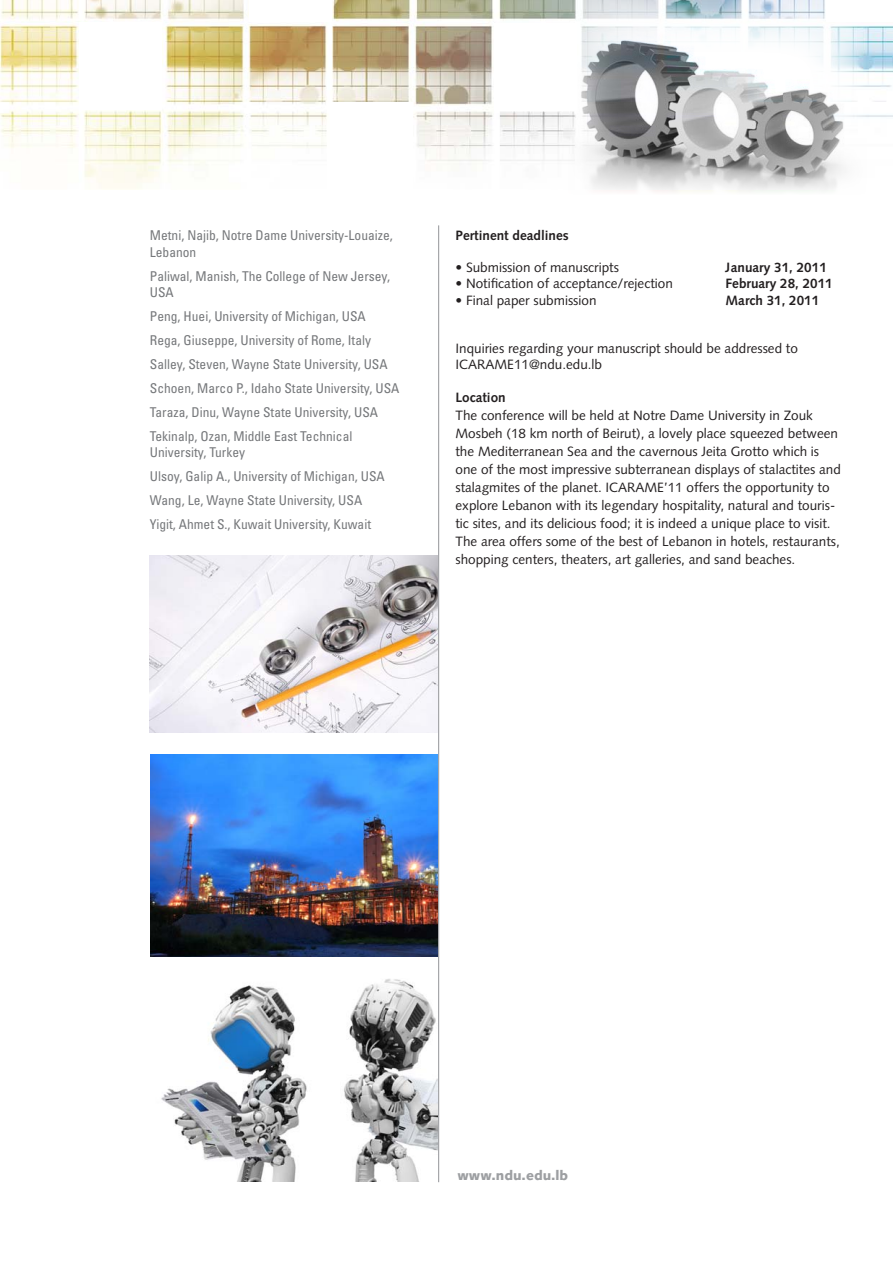
<style>
.page{position:relative;width:893px;height:1263px;background:#fff}
.page>*{position:absolute;margin:0;border:0;box-sizing:border-box;transform-origin:0 0}
.t1{font:13.5px/18px "Syntax";color:#231f20}
.t2{font:condensed 13.5px/16.2px "Univers";color:#76787b}
.t3{font:700 13.5px "Syntax";color:#231f20}
.t4{font:900 13.5px "Syntax";color:#9d9fa2}
</style>
<div class="page">
<img style="left:0;top:0;width:893px;height:189px">
<img style="left:568px;top:0;width:298px;height:192px">
<hr style="left:438px;top:225px;width:1px;height:957px;background:#939598">
<img style="left:150px;top:555px;width:287px;height:178px">
<img style="left:161px;top:979px;width:276px;height:202px">
<img style="left:150px;top:754px;width:287px;height:203px">
<div style="left:79px;top:22px;width:83px;height:88px;background:#fff"></div>
<div style="left:249px;top:0;width:83px;height:22px;background:#fff"></div>
<div style="left:330px;top:102px;width:82px;height:88px;background:#fff"></div>
<div style="left:494px;top:23px;width:83px;height:88px;background:#fff"></div>
<div style="left:826px;top:0;width:67px;height:21px;background:#fff"></div>
<p class="t2" style="left:150px;top:227px;width:244px">Metni, Najib, Notre Dame University-Louaize,<br>Lebanon</p>
<p class="t2" style="left:150px;top:267px;width:242px">Paliwal, Manish, The College of New Jersey,<br>USA</p>
<p class="t2" style="left:150px;top:308px;width:217px">Peng, Huei, University of Michigan, USA</p>
<p class="t2" style="left:150px;top:332px;width:223px">Rega, Giuseppe, University of Rome, Italy</p>
<p class="t2" style="left:150px;top:356px;width:239px">Salley, Steven, Wayne State University, USA</p>
<p class="t2" style="left:150px;top:380px;width:251px">Schoen, Marco P., Idaho State University, USA</p>
<p class="t2" style="left:150px;top:404px;width:230px">Taraza, Dinu, Wayne State University, USA</p>
<p class="t2" style="left:150px;top:428px;width:204px">Tekinalp, Ozan, Middle East Technical</p>
<p class="t2" style="left:150px;top:444px;width:97px">University, Turkey</p>
<p class="t2" style="left:150px;top:468px;width:236px">Ulsoy, Galip A., University of Michigan, USA</p>
<p class="t2" style="left:150px;top:492px;width:214px">Wang, Le, Wayne State University, USA</p>
<p class="t2" style="left:150px;top:516px;width:223px">Yigit, Ahmet S., Kuwait University, Kuwait</p>
<p class="t3" style="left:455px;top:227px;width:115px">Pertinent deadlines</p>
<p class="t1" style="left:455px;top:259px;width:165px">• Submission of manuscripts</p>
<p class="t3" style="left:725px;top:260px;width:103px">January 31, 2011</p>
<p class="t1" style="left:455px;top:275px;width:219px">• Notification of acceptance/rejection</p>
<p class="t3" style="left:725px;top:276px;width:109px">February 28, 2011</p>
<p class="t1" style="left:455px;top:291px;width:143px">• Final paper submission</p>
<p class="t3" style="left:725px;top:292px;width:95px">March 31, 2011</p>
<p class="t1" style="left:455px;top:340px;width:344px">Inquiries regarding your manuscript should be addressed to</p>
<p class="t1" style="left:455px;top:356px;width:148px">ICARAME11@ndu.edu.lb</p>
<p class="t3" style="left:455px;top:389px;width:52px">Location</p>
<p class="t1" style="left:455px;top:406px;width:359px">The conference will be held at Notre Dame University in Zouk</p>
<p class="t1" style="left:455px;top:424px;width:387px">Mosbeh (18 km north of Beirut), a lovely place squeezed between the Mediterranean Sea and the cavernous Jeita Grotto which is one of the most impressive subterranean displays of stalactites and stalagmites of the planet. ICARAME’11 offers the opportunity to explore Lebanon with its legendary hospitality, natural and touris&shy;tic sites, and its delicious food; it is indeed a unique place to visit.<br>The area offers some of the best of Lebanon in hotels, restaurants, shopping centers, theaters, art galleries, and sand beaches.</p>
<p class="t4" style="left:457px;top:1167px;width:112px">www.ndu.edu.lb</p>
</div>
